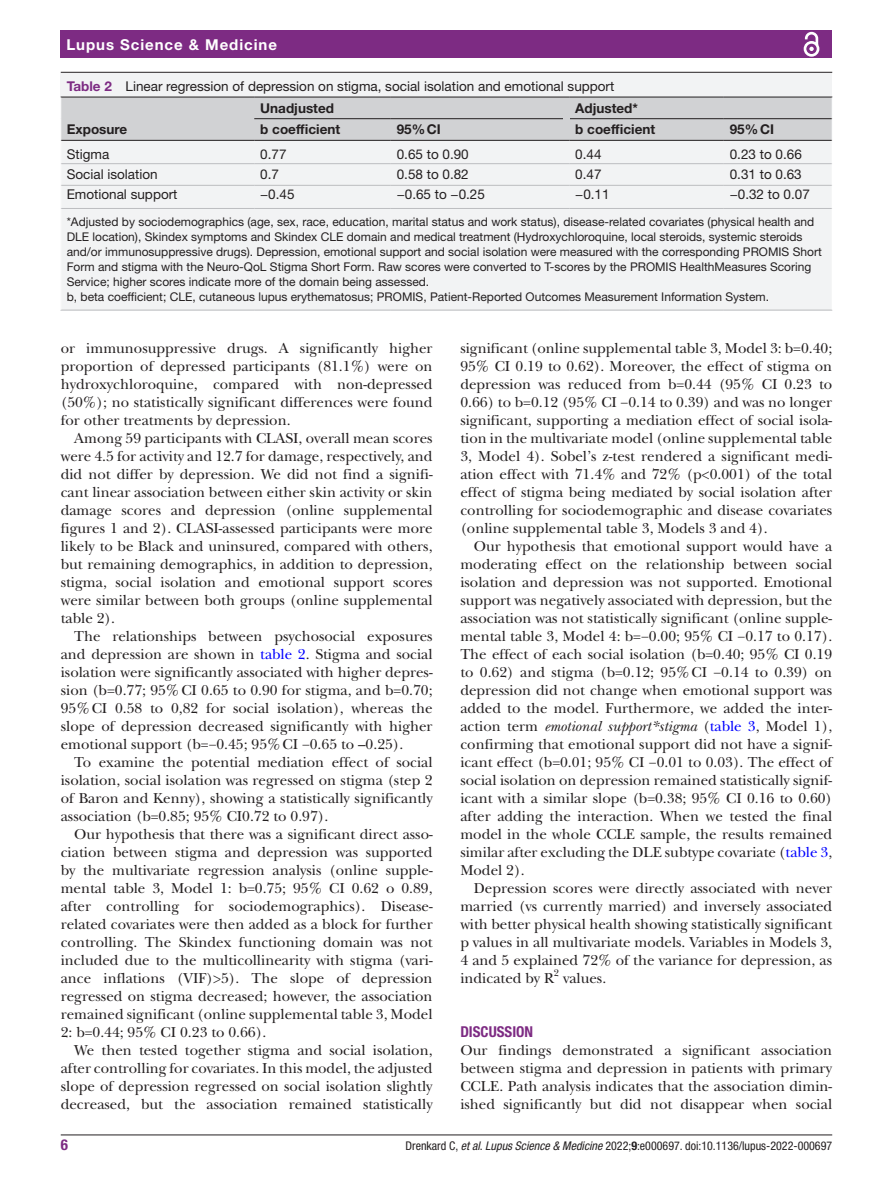
<style>
.page{position:relative;width:893px;height:1191px;background:#fff}
.page>*{position:absolute;margin:0;border:0;box-sizing:border-box;transform-origin:0 0}
.t1{font:15px/18px "New Baskerville";color:#231f20;text-align:justify}
.t2{font:700 15px "Helvetica Neue LT Std";letter-spacing:.065em;color:#fff}
.t3{font:700 condensed 15px "Helvetica Neue LT Std";color:#7d2b83}
.t4{font:13.5px "Helvetica Neue LT Std";color:#231f20}
.t5{font:700 13.5px "Helvetica Neue LT Std";color:#231f20}
.t6{font:12px/15px "Helvetica Neue LT Std";color:#231f20}
.t7{font:condensed 12px "Helvetica Neue LT Std";color:#231f20}
.t8{font:9.9px "New Baskerville";color:#231f20}
.s1{font-weight:700;color:#7d2b83}
.s2{color:#00f}
.s3{font-style:italic}
.s4{font-weight:700}
</style>
<div class="page">
<hr style="left:61px;top:1134px;width:771px;height:1px;background:#231f20">
<div style="left:61px;top:31px;width:771px;height:27px;background:#7d2b83"></div>
<svg style="left:803px;top:31px;width:17px;height:26px"></svg>
<div style="left:61px;top:73px;width:771px;height:237px;background:#f2f3f4"></div>
<hr style="left:61px;top:72px;width:771px;height:1px;background:#231f20">
<hr style="left:254px;top:208px;width:137px;height:1px;background:#bcbdc0">
<hr style="left:391px;top:208px;width:178px;height:1px;background:#bcbdc0">
<hr style="left:569px;top:208px;width:155px;height:1px;background:#bcbdc0">
<hr style="left:724px;top:208px;width:108px;height:1px;background:#bcbdc0">
<hr style="left:61px;top:208px;width:193px;height:1px;background:#bcbdc0">
<hr style="left:61px;top:310px;width:193px;height:1px;background:#bcbdc0">
<hr style="left:254px;top:310px;width:137px;height:1px;background:#bcbdc0">
<hr style="left:391px;top:310px;width:178px;height:1px;background:#bcbdc0">
<hr style="left:569px;top:310px;width:155px;height:1px;background:#bcbdc0">
<hr style="left:724px;top:310px;width:108px;height:1px;background:#bcbdc0">
<svg style="left:60px;top:97px;width:773px;height:89px"></svg>
<p class="t2" style="left:66px;top:35px;width:212px">Lupus Science &amp; Medicine</p>
<p class="t4" style="left:67px;top:78px;width:549px"><span class="s1">Table 2</span> Linear regression of depression on stigma, social isolation and emotional support</p>
<p class="t5" style="left:67px;top:121px;width:62px">Exposure</p>
<p class="t5" style="left:260px;top:99px;width:75px">Unadjusted</p>
<p class="t5" style="left:575px;top:99px;width:64px">Adjusted*</p>
<p class="t5" style="left:260px;top:121px;width:81px">b coefficient</p>
<p class="t5" style="left:397px;top:121px;width:46px">95%CI</p>
<p class="t5" style="left:575px;top:121px;width:81px">b coefficient</p>
<p class="t5" style="left:730px;top:121px;width:46px">95%CI</p>
<p class="t4" style="left:67px;top:146px;width:44px">Stigma</p>
<p class="t4" style="left:260px;top:146px;width:28px">0.77</p>
<p class="t4" style="left:397px;top:146px;width:74px">0.65 to 0.90</p>
<p class="t4" style="left:575px;top:146px;width:28px">0.44</p>
<p class="t4" style="left:730px;top:146px;width:74px">0.23 to 0.66</p>
<p class="t4" style="left:67px;top:166px;width:92px">Social isolation</p>
<p class="t4" style="left:260px;top:166px;width:20px">0.7</p>
<p class="t4" style="left:397px;top:166px;width:74px">0.58 to 0.82</p>
<p class="t4" style="left:575px;top:166px;width:28px">0.47</p>
<p class="t4" style="left:730px;top:166px;width:74px">0.31 to 0.63</p>
<p class="t4" style="left:67px;top:187px;width:112px">Emotional support</p>
<p class="t4" style="left:260px;top:187px;width:36px">−0.45</p>
<p class="t4" style="left:397px;top:187px;width:90px">−0.65 to −0.25</p>
<p class="t4" style="left:575px;top:187px;width:36px">−0.11</p>
<p class="t4" style="left:730px;top:187px;width:82px">−0.32 to 0.07</p>
<p class="t6" style="left:67px;top:214px;width:757px">*Adjusted by sociodemographics (age, sex, race, education, marital status and work status), disease-related covariates (physical health and DLE location), Skindex symptoms and Skindex CLE domain and medical treatment (Hydroxychloroquine, local steroids, systemic steroids and/or immunosuppressive drugs). Depression, emotional support and social isolation were measured with the corresponding PROMIS Short Form and stigma with the Neuro-QoL Stigma Short Form. Raw scores were converted to T-scores by the PROMIS HealthMeasures Scoring Service; higher scores indicate more of the domain being assessed.<br>b, beta coefficient; CLE, cutaneous lupus erythematosus; PROMIS, Patient-Reported Outcomes Measurement Information System.</p>
<p class="t1" style="left:61px;top:339px;width:373px">or immunosuppressive drugs. A significantly higher proportion of depressed participants (81.1%) were on hydroxychloroquine, compared with non-depressed (50%); no statistically significant differences were found for other treatments by depression.</p>
<p class="t1" style="left:61px;top:429px;width:373px;text-indent:14px">Among 59 participants with CLASI, overall mean scores were 4.5 for activity and 12.7 for damage, respectively, and did not differ by depression. We did not find a signifi&shy;cant linear association between either skin activity or skin damage scores and depression (online supplemental figures 1 and 2). CLASI-assessed participants were more likely to be Black and uninsured, compared with others, but remaining demographics, in addition to depression, stigma, social isolation and emotional support scores were similar between both groups (online supplemental table 2).</p>
<p class="t1" style="left:61px;top:627px;width:373px;text-indent:14px">The relationships between psychosocial exposures and depression are shown in <span class="s2">table 2</span>. Stigma and social isolation were significantly associated with higher depres&shy;sion (b=0.77; 95%CI 0.65 to 0.90 for stigma, and b=0.70; 95%CI 0.58 to 0,82 for social isolation), whereas the slope of depression decreased significantly with higher emotional support (b=−0.45; 95%CI −0.65 to –0.25).</p>
<p class="t1" style="left:61px;top:753px;width:373px;text-indent:14px">To examine the potential mediation effect of social isolation, social isolation was regressed on stigma (step 2 of Baron and Kenny), showing a statistically significantly association (b=0.85; 95% CI0.72 to 0.97).</p>
<p class="t1" style="left:61px;top:825px;width:373px;text-indent:14px">Our hypothesis that there was a significant direct asso&shy;ciation between stigma and depression was supported by the multivariate regression analysis (online supple&shy;mental table 3, Model 1: b=0.75; 95% CI 0.62 o 0.89, after controlling for sociodemographics). Disease&shy;related covariates were then added as a block for further controlling. The Skindex functioning domain was not included due to the multicollinearity with stigma (vari&shy;ance inflations (VIF)&gt;5). The slope of depression regressed on stigma decreased; however, the association remained significant (online supplemental table 3, Model 2: b=0.44; 95% CI 0.23 to 0.66).</p>
<p class="t1" style="left:61px;top:1041px;width:373px;text-indent:14px">We then tested together stigma and social isolation, after controlling for covariates. In this model, the adjusted slope of depression regressed on social isolation slightly decreased, but the association remained statistically</p>
<p class="t1" style="left:460px;top:339px;width:373px">significant (online supplemental table 3, Model 3: b=0.40; 95% CI 0.19 to 0.62). Moreover, the effect of stigma on depression was reduced from b=0.44 (95% CI 0.23 to 0.66) to b=0.12 (95% CI −0.14 to 0.39) and was no longer significant, supporting a mediation effect of social isola&shy;tion in the multivariate model (online supplemental table 3, Model 4). Sobel’s z-test rendered a significant medi&shy;ation effect with 71.4% and 72% (p&lt;0.001) of the total effect of stigma being mediated by social isolation after controlling for sociodemographic and disease covariates (online supplemental table 3, Models 3 and 4).</p>
<p class="t1" style="left:460px;top:537px;width:373px;text-indent:13px">Our hypothesis that emotional support would have a moderating effect on the relationship between social isolation and depression was not supported. Emotional support was negatively associated with depression, but the association was not statistically significant (online supple&shy;mental table 3, Model 4: b=−0.00; 95% CI −0.17 to 0.17).<br>The effect of each social isolation (b=0.40; 95% CI 0.19 to 0.62) and stigma (b=0.12; 95%CI −0.14 to 0.39) on depression did not change when emotional support was added to the model. Furthermore, we added the inter&shy;action term <span class="s3">emotional support*stigma</span> (<span class="s2">table 3</span>, Model 1), confirming that emotional support did not have a signif&shy;icant effect (b=0.01; 95% CI −0.01 to 0.03). The effect of social isolation on depression remained statistically signif&shy;icant with a similar slope (b=0.38; 95% CI 0.16 to 0.60) after adding the interaction. When we tested the final model in the whole CCLE sample, the results remained similar after excluding the DLE subtype covariate (<span class="s2">table 3</span>, Model 2).</p>
<p class="t1" style="left:460px;top:879px;width:373px;text-indent:13px">Depression scores were directly associated with never married (vs currently married) and inversely associated with better physical health showing statistically significant p values in all multivariate models. Variables in Models 3, 4 and 5 explained 72% of the variance for depression, as indicated by R</p>
<p class="t8" style="left:554px;top:967px;width:7px">2</p>
<p class="t1" style="left:563px;top:969px;width:45px">values.</p>
<p class="t3" style="left:460px;top:1022px;width:74px">DISCUSSION</p>
<p class="t1" style="left:460px;top:1041px;width:373px">Our findings demonstrated a significant association between stigma and depression in patients with primary CCLE. Path analysis indicates that the association dimin&shy;ished significantly but did not disappear when social</p>
<p class="t3" style="left:61px;top:1135px;width:9px">6</p>
<p class="t7" style="left:405px;top:1138px;width:428px">Drenkard C, <span class="s3">et al</span>. <span class="s3">Lupus Science &amp; Medicine</span> 2022;<span class="s4">9</span>:e000697. doi:10.1136/lupus-2022-000697</p>
</div>
